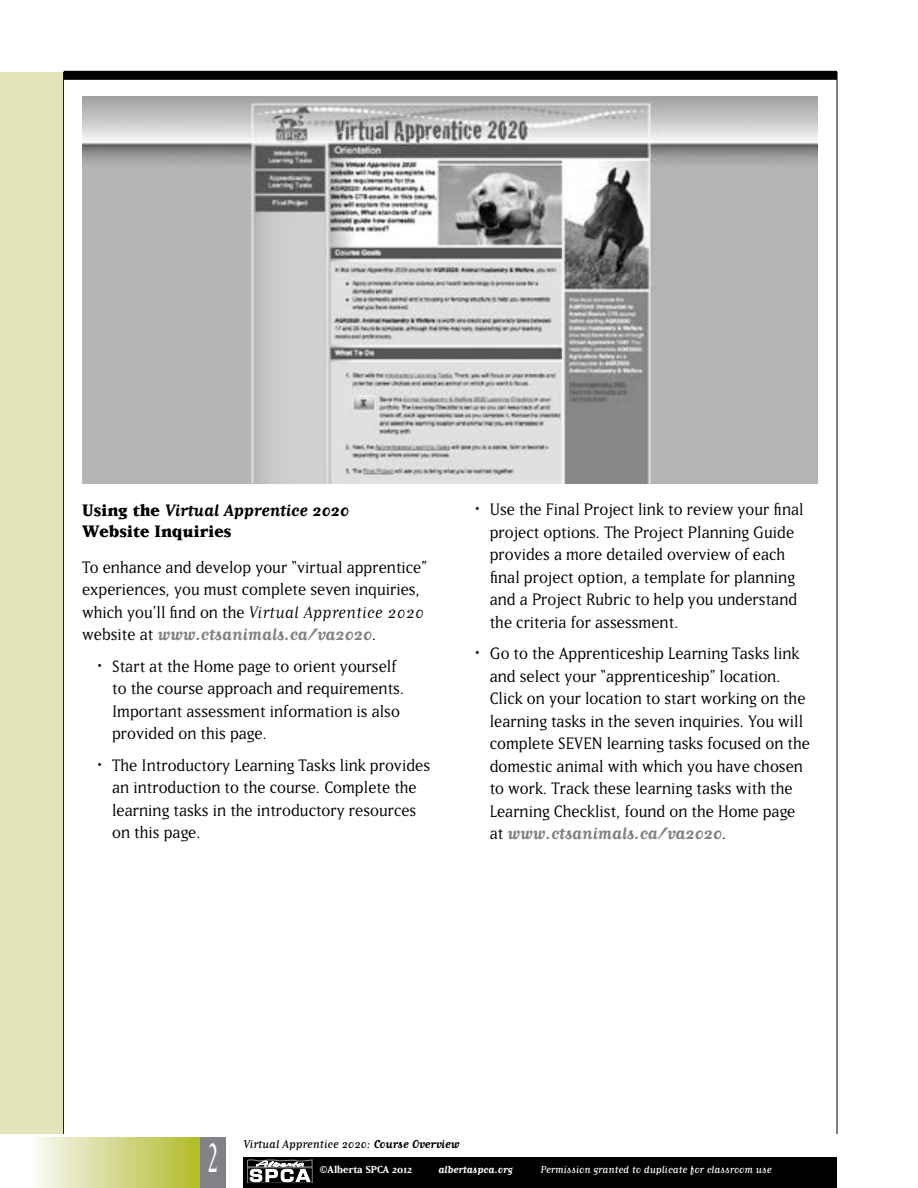
<style>
.page{position:relative;width:918px;height:1188px;background:#fff}
.page>*{position:absolute;margin:0;border:0;box-sizing:border-box;transform-origin:0 0}
.t1{font:48px "Matrix Tall";color:#fff}
.t2{font:19.5px/22.5px "Matrix";color:#000}
.t3{font:700 19.5px "Matrix Script";color:#000}
.t4{font:700 19.5px "Matrix Script";color:#808285}
.t5{font:800 19.5px "Matrix";color:#000}
.t6{font:13.5px "Matrix Script";color:#000}
.t7{font:12px "Matrix Script";color:#fff}
.t8{font:700 12px "Matrix";color:#fff}
.t9{font:700 12px "Matrix Script";color:#fff}
.s1{font-family:"Matrix";font-weight:800}
.s2{font-family:"Matrix Script"}
.s3{font-family:"Matrix Script";font-weight:700;color:#808285}
.s4{font-family:"Matrix";font-weight:400;color:#000}
.s5{font-weight:700}
</style>
<div class="page">
<div style="left:64px;top:71px;width:773px;height:9px;background:#000"></div>
<hr style="left:63px;top:72px;width:1px;height:1062px;background:#000">
<hr style="left:837px;top:72px;width:1px;height:1062px;background:#000">
<div style="left:0;top:72px;width:63px;height:1062px;background:#e2e5b7"></div>
<div style="left:30px;top:1138px;width:173px;height:50px;background:linear-gradient(to right,#fafafa,#b1b924)"></div>
<div style="left:200px;top:1138px;width:25px;height:50px;background:#808285"></div>
<div style="left:243px;top:1157px;width:594px;height:31px;background:#000"></div>
<svg style="left:248px;top:1160px;width:64px;height:22px"></svg>
<img style="left:82px;top:96px;width:735px;height:388px">
<p class="t3" style="left:82px;top:500px;width:269px"><span class="s1">Using the</span> Virtual Apprentice 2020</p>
<p class="t5" style="left:82px;top:521px;width:151px">Website Inquiries</p>
<p class="t2" style="left:82px;top:556px;width:347px">To enhance and develop your “virtual apprentice” experiences, you must complete seven inquiries,</p>
<p class="t2" style="left:82px;top:601px;width:343px">which you’ll find on the <span class="s2">Virtual Apprentice 2020 </span>website at <span class="s3">www.ctsanimals.ca/va2020</span>.</p>
<p class="t2" style="left:112px;top:655px;width:294px;text-indent:-15px">• Start at the Home page to orient yourself to the course approach and requirements.<br>Important assessment information is also provided on this page.</p>
<p class="t2" style="left:112px;top:754px;width:320px;text-indent:-15px">• The Introductory Learning Tasks link provides an introduction to the course. Complete the learning tasks in the introductory resources on this page.</p>
<p class="t2" style="left:490px;top:498px;width:316px;text-indent:-15px">• Use the Final Project link to review your final project options. The Project Planning Guide provides a more detailed overview of each final project option, a template for planning and a Project Rubric to help you understand the criteria for assessment.</p>
<p class="t2" style="left:490px;top:642px;width:322px;text-indent:-15px">• Go to the Apprenticeship Learning Tasks link and select your “apprenticeship” location.<br>Click on your location to start working on the learning tasks in the seven inquiries. You will complete SEVEN learning tasks focused on the domestic animal with which you have chosen to work. Track these learning tasks with the Learning Checklist, found on the Home page</p>
<p class="t4" style="left:490px;top:824px;width:238px"><span class="s4">at</span> www.ctsanimals.ca/va2020<span class="s4">.</span></p>
<h1 class="t1" style="left:208px;top:1132px;width:11px">2</h1>
<p class="t6" style="left:243px;top:1138px;width:218px">Virtual Apprentice 2020: <span class="s5">Course Overview</span></p>
<p class="t8" style="left:320px;top:1163px;width:94px">©Alberta SPCA 2012</p>
<p class="t9" style="left:438px;top:1163px;width:76px">albertaspca.org</p>
<p class="t7" style="left:540px;top:1163px;width:233px">Permission granted to duplicate for classroom use</p>
</div>
